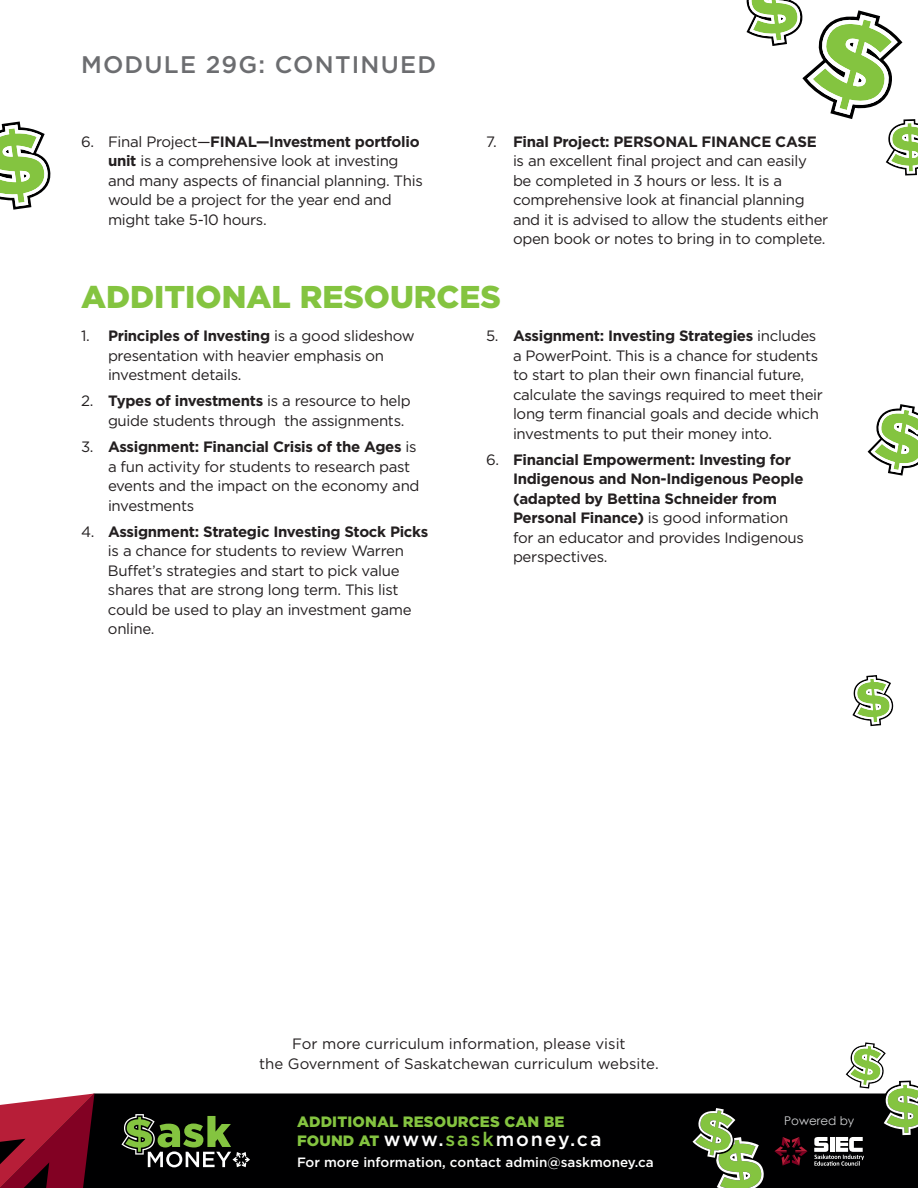
<style>
.page{position:relative;width:918px;height:1188px;background:#fff}
.page>*{position:absolute;margin:0;border:0;box-sizing:border-box;transform-origin:0 0}
.t1{font:900 31.5px "Gotham";color:#84c440}
.t2{font:500 24px "Gotham";letter-spacing:.05em;color:#6c6d70}
.t3{font:500 19.5px "Gotham";letter-spacing:.1em;color:#fff}
.t4{font:15px/19.5px "Gotham";letter-spacing:-.02em;color:#231f20}
.t5{font:700 15px/19.5px "Gotham";letter-spacing:-.02em;color:#231f20}
.t6{font:15px/19.5px "Gotham";color:#231f20;text-align:center}
.t7{font:900 15px "Gotham";letter-spacing:.01em;color:#84c440}
.t8{font:500 13.5px "Gotham";color:#fff}
.t9{font:12px "Century Gothic";color:#d1d2d4}
.s1{font-weight:700}
.s2{font-weight:400}
.s3{font-weight:900;font-size:15px;color:#84c440}
.s4{color:#84c440}
</style>
<div class="page">
<div style="left:94px;top:1094px;width:824px;height:94px;background:#000001"></div>
<svg style="left:0;top:1094px;width:94px;height:94px"></svg>
<svg style="left:774px;top:1137px;width:33px;height:29px"></svg>
<svg style="left:690px;top:1106px;width:77px;height:82px"></svg>
<svg style="left:814px;top:1042px;width:104px;height:124px"></svg>
<svg style="left:746px;top:0;width:172px;height:175px"></svg>
<svg style="left:0;top:122px;width:51px;height:88px"></svg>
<svg style="left:868px;top:404px;width:50px;height:72px"></svg>
<svg style="left:852px;top:675px;width:42px;height:51px"></svg>
<svg style="left:122px;top:1114px;width:128px;height:53px"></svg>
<h2 class="t2" style="left:81px;top:49px;width:357px">MODULE 29G: CONTINUED</h2>
<p class="t4" style="left:108px;top:132px;width:316px;text-indent:-27px">6. Final Project—<span class="s1">FINAL—Investment portfolio unit</span> is a comprehensive look at investing and many aspects of financial planning. This would be a project for the year end and might take 5-10 hours.</p>
<p class="t4" style="left:513px;top:132px;width:317px;text-indent:-27px">7. <span class="s1">Final Project: PERSONAL FINANCE CASE </span>is an excellent final project and can easily be completed in 3 hours or less. It is a comprehensive look at financial planning and it is advised to allow the students either open book or notes to bring in to complete.</p>
<h1 class="t1" style="left:81px;top:275px;width:422px">ADDITIONAL RESOURCES</h1>
<p class="t4" style="left:108px;top:326px;width:308px;text-indent:-27px">1. <span class="s1">Principles of Investing</span> is a good slideshow presentation with heavier emphasis on investment details.</p>
<p class="t4" style="left:108px;top:391px;width:304px;text-indent:-27px">2. <span class="s1">Types of investments</span> is a resource to help guide students through the assignments.</p>
<p class="t4" style="left:108px;top:437px;width:313px;text-indent:-27px">3. <span class="s1">Assignment: Financial Crisis of the Ages</span> is a fun activity for students to research past events and the impact on the economy and investments</p>
<p class="t4" style="left:108px;top:522px;width:322px;text-indent:-27px">4. <span class="s1">Assignment: Strategic Investing Stock Picks </span>is a chance for students to review Warren Buffet’s strategies and start to pick value shares that are strong long term. This list could be used to play an investment game online.</p>
<p class="t4" style="left:513px;top:326px;width:311px;text-indent:-27px">5. <span class="s1">Assignment: Investing Strategies</span> includes a PowerPoint. This is a chance for students to start to plan their own financial future, calculate the savings required to meet their long term financial goals and decide which investments to put their money into.</p>
<p class="t5" style="left:513px;top:450px;width:292px;text-indent:-27px"><span class="s2">6.</span> Financial Empowerment: Investing for Indigenous and Non-Indigenous People (adapted by Bettina Schneider from Personal Finance) <span class="s2">is good information for an educator and provides Indigenous perspectives.</span></p>
<p class="t6" style="left:259px;top:1034px;width:401px">For more curriculum information, please visit<br>the Government of Saskatchewan curriculum website.</p>
<p class="t7" style="left:297px;top:1111px;width:269px">ADDITIONAL RESOURCES CAN BE</p>
<p class="t9" style="left:784px;top:1112px;width:72px">Powered by</p>
<h3 class="t3" style="left:297px;top:1127px;width:306px"><span class="s3">FOUND AT</span> www.<span class="s4">sask</span>money.ca</h3>
<p class="t8" style="left:297px;top:1153px;width:358px">For more information, contact admin@saskmoney.ca</p>
</div>
